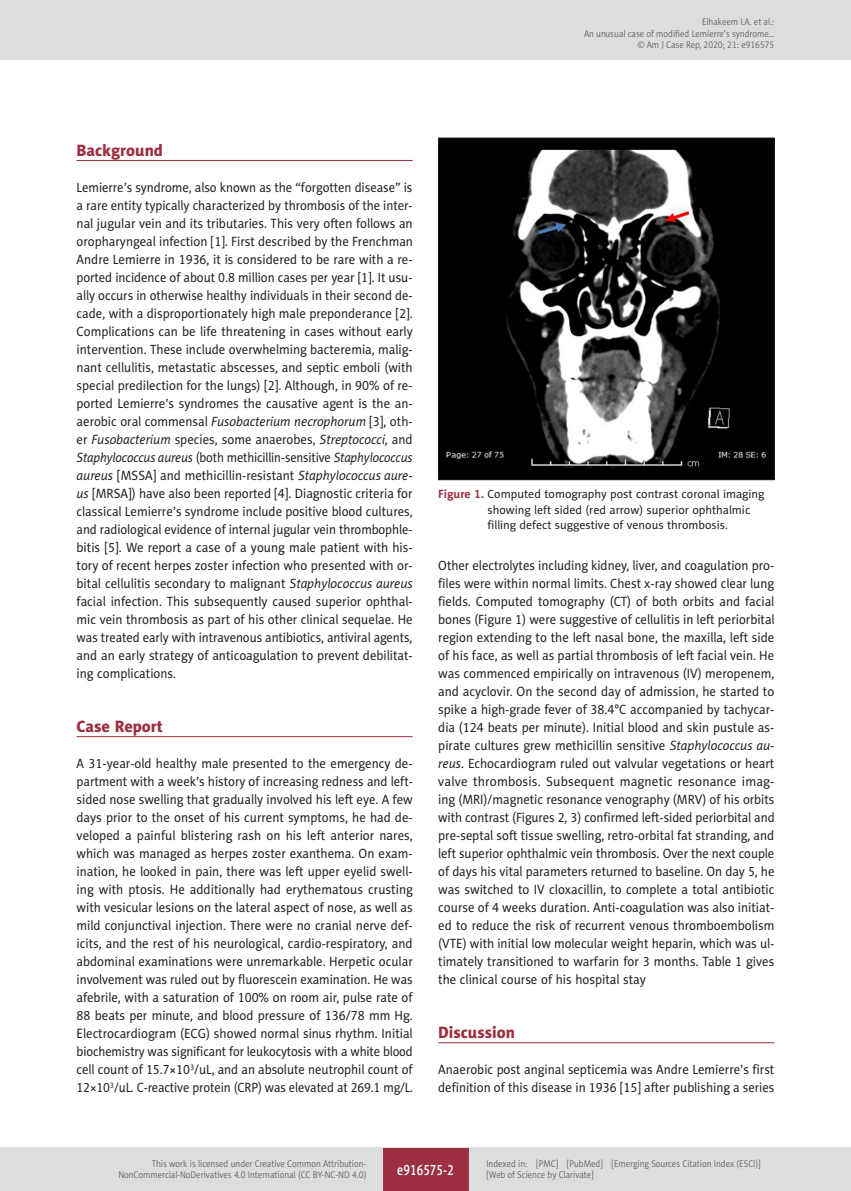
<style>
.page{position:relative;width:851px;height:1191px;background:#fff}
.page>*{position:absolute;margin:0;border:0;box-sizing:border-box;transform-origin:0 0}
.AJCR_Headline_1{font:16.5px "Naomi Sans EFN Heavy";color:#9d2f42}
.AJCR_e-PAGINA{font:15px "Naomi Sans EFN Medium";color:#fff;scale:.8 1}
.AJCR_Body{font:13.5px/18px "Naomi Sans EFN";color:#231f20;text-align:justify;scale:.95 1}
.AJCR_Body-2{font:13.5px/18px "Naomi Sans EFN";color:#231f20;text-align:justify;scale:.94 1}
.AJCR_Rycina_tytul{font:12px/15.8px "Naomi Sans EFN";color:#231f20}
.AJCR_pagina_zywa{font:9.75px/11.2px "Naomi Sans EFN Light";color:#57585a;text-align:right;scale:.9 1}
.AJCR_pagina_sygnatur{font:9.75px "Naomi Sans EFN Light";color:#57585a;scale:.9 1}
.s1{font-style:italic}
.s2{font-weight:700;color:#9d2f42}
</style>
<div class="page">
<hr style="left:77px;top:160px;width:335px;height:1px;background:#9d2f42">
<hr style="left:77px;top:736px;width:335px;height:1px;background:#9d2f42">
<hr style="left:438px;top:1042px;width:336px;height:1px;background:#9d2f42">
<img style="left:440px;top:140px;width:332px;height:338px">
<div style="left:438px;top:138px;width:336px;height:342px;border:1px solid #231f20"></div>
<div style="left:0;top:0;width:850px;height:60px;background:#dcdddf"></div>
<hr style="left:850px;top:0;width:1px;height:60px;background:#dcdddf">
<div style="left:0;top:1148px;width:850px;height:43px;background:#dcdddf"></div>
<div style="left:383px;top:1147px;width:85px;height:43px;background:#9d2f42"></div>
<p class="AJCR_pagina_zywa" style="left:584px;top:16px;width:213px">Elhakeem I.A. et al.:<br>An unusual case of modified Lemierre’s syndrome…</p>
<p class="AJCR_pagina_sygnatur" style="left:637px;top:39px;width:153px">© Am J Case Rep, 2020; 21: e916575</p>
<p class="AJCR_Headline_1" style="left:77px;top:140px;width:88px">Background</p>
<p class="AJCR_Body-2" style="left:77px;top:178px;width:359px">Lemierre’s syndrome, also known as the “forgotten disease” is a rare entity typically characterized by thrombosis of the inter&shy;nal jugular vein and its tributaries. This very often follows an oropharyngeal infection [1]. First described by the Frenchman Andre Lemierre in 1936, it is considered to be rare with a re&shy;ported incidence of about 0.8 million cases per year [1]. It usu&shy;ally occurs in otherwise healthy individuals in their second de&shy;cade, with a disproportionately high male preponderance [2].<br>Complications can be life threatening in cases without early intervention. These include overwhelming bacteremia, malig&shy;nant cellulitis, metastatic abscesses, and septic emboli (with special predilection for the lungs) [2]. Although, in 90% of re&shy;ported Lemierre’s syndromes the causative agent is the an&shy;aerobic oral commensal <span class="s1">Fusobacterium necrophorum</span> [3], oth&shy;er <span class="s1">Fusobacterium</span> species, some anaerobes, <span class="s1">Streptococci,</span> and <span class="s1">Staphylococcus aureus</span> (both methicillin-sensitive <span class="s1">Staphylococcus aureus</span> [MSSA] and methicillin-resistant <span class="s1">Staphylococcus aure&shy;us</span> [MRSA]) have also been reported [4]. Diagnostic criteria for classical Lemierre’s syndrome include positive blood cultures, and radiological evidence of internal jugular vein thrombophle&shy;bitis [5]. We report a case of a young male patient with his&shy;tory of recent herpes zoster infection who presented with or&shy;bital cellulitis secondary to malignant <span class="s1">Staphylococcus aureus </span>facial infection. This subsequently caused superior ophthal&shy;mic vein thrombosis as part of his other clinical sequelae. He was treated early with intravenous antibiotics, antiviral agents, and an early strategy of anticoagulation to prevent debilitat&shy;ing complications.</p>
<p class="AJCR_Headline_1" style="left:77px;top:716px;width:88px">Case Report</p>
<p class="AJCR_Body" style="left:77px;top:754px;width:355px">A 31-year-old healthy male presented to the emergency de&shy;partment with a week’s history of increasing redness and left&shy;sided nose swelling that gradually involved his left eye. A few days prior to the onset of his current symptoms, he had de&shy;veloped a painful blistering rash on his left anterior nares, which was managed as herpes zoster exanthema. On exam&shy;ination, he looked in pain, there was left upper eyelid swell&shy;ing with ptosis. He additionally had erythematous crusting with vesicular lesions on the lateral aspect of nose, as well as mild conjunctival injection. There were no cranial nerve def&shy;icits, and the rest of his neurological, cardio-respiratory, and abdominal examinations were unremarkable. Herpetic ocular involvement was ruled out by fluorescein examination. He was afebrile, with a saturation of 100% on room air, pulse rate of 88 beats per minute, and blood pressure of 136/78 mm Hg.<br>Electrocardiogram (ECG) showed normal sinus rhythm. Initial biochemistry was significant for leukocytosis with a white blood cell count of 15.7×10<sup>3</sup>/uL, and an absolute neutrophil count of 12×10<sup>3</sup>/uL. C-reactive protein (CRP) was elevated at 269.1 mg/L.</p>
<p class="AJCR_Rycina_tytul" style="left:487px;top:486px;width:278px;text-indent:-49px"><span class="s2">Figure 1.</span> Computed tomography post contrast coronal imaging showing left sided (red arrow) superior ophthalmic filling defect suggestive of venous thrombosis.</p>
<p class="AJCR_Body" style="left:438px;top:556px;width:355px">Other electrolytes including kidney, liver, and coagulation pro&shy;files were within normal limits. Chest x-ray showed clear lung fields. Computed tomography (CT) of both orbits and facial bones (Figure 1) were suggestive of cellulitis in left periorbital region extending to the left nasal bone, the maxilla, left side of his face, as well as partial thrombosis of left facial vein. He was commenced empirically on intravenous (IV) meropenem, and acyclovir. On the second day of admission, he started to spike a high-grade fever of 38.4°C accompanied by tachycar&shy;dia (124 beats per minute). Initial blood and skin pustule as&shy;pirate cultures grew methicillin sensitive <span class="s1">Staphylococcus au&shy;reus</span>. Echocardiogram ruled out valvular vegetations or heart valve thrombosis. Subsequent magnetic resonance imag&shy;ing (MRI)/magnetic resonance venography (MRV) of his orbits with contrast (Figures 2, 3) confirmed left-sided periorbital and pre-septal soft tissue swelling, retro-orbital fat stranding, and left superior ophthalmic vein thrombosis. Over the next couple of days his vital parameters returned to baseline. On day 5, he was switched to IV cloxacillin, to complete a total antibiotic course of 4 weeks duration. Anti-coagulation was also initiat&shy;ed to reduce the risk of recurrent venous thromboembolism (VTE) with initial low molecular weight heparin, which was ul&shy;timately transitioned to warfarin for 3 months. Table 1 gives the clinical course of his hospital stay</p>
<p class="AJCR_Headline_1" style="left:438px;top:1022px;width:78px">Discussion</p>
<p class="AJCR_Body" style="left:438px;top:1060px;width:355px">Anaerobic post anginal septicemia was Andre Lemierre’s first definition of this disease in 1936 [15] after publishing a series</p>
<p class="AJCR_pagina_zywa" style="left:118px;top:1158px;width:277px">This work is licensed under Creative Common Attribution-<br>NonCommercial-NoDerivatives 4.0 International (CC BY-NC-ND 4.0)</p>
<p class="AJCR_e-PAGINA" style="left:397px;top:1160px;width:72px">e916575-2</p>
<p class="AJCR_pagina_zywa" style="left:486px;top:1158px;width:306px;text-align:left">Indexed in: [PMC] [PubMed] [Emerging Sources Citation Index (ESCI)] [Web of Science by Clarivate]</p>
</div>
